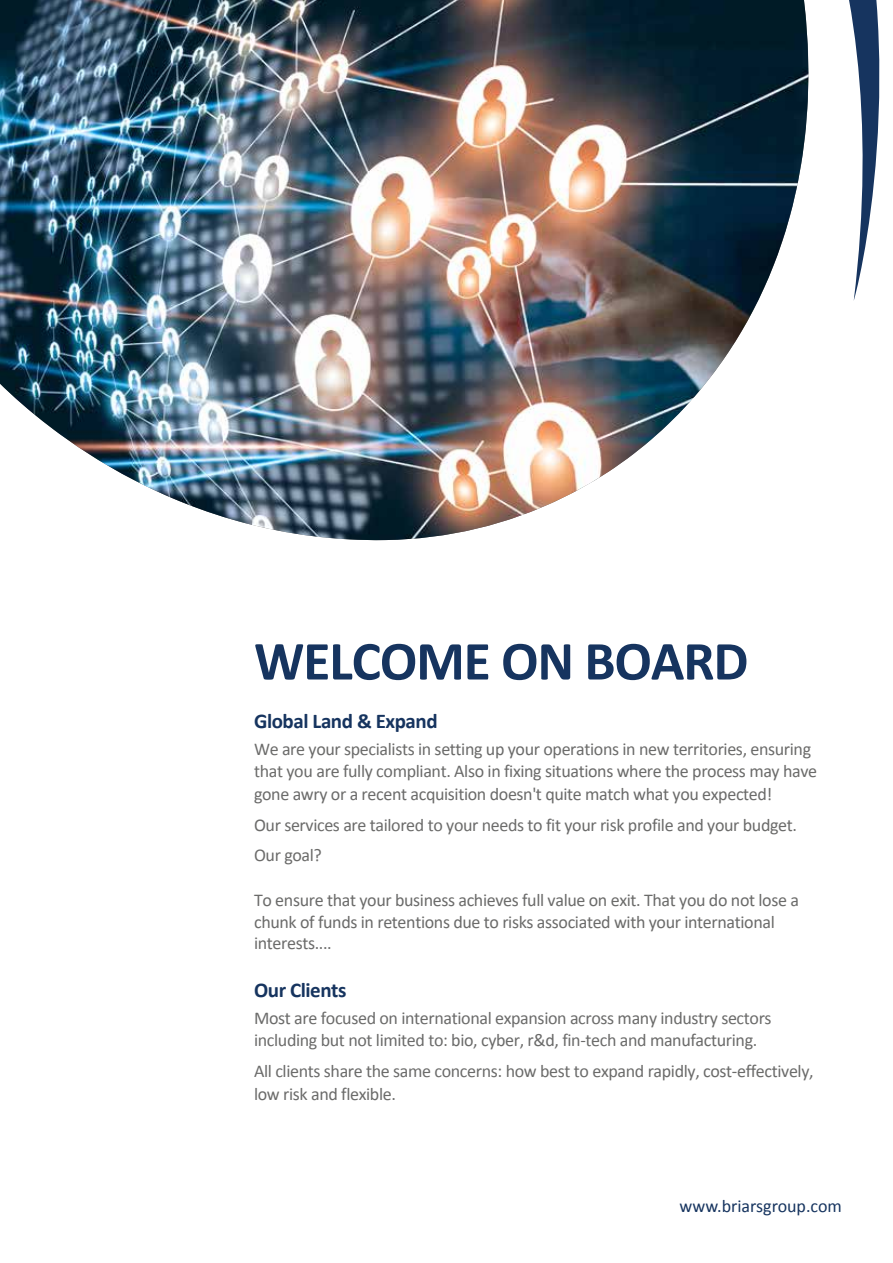
<style>
.page{position:relative;width:893px;height:1263px;background:#fff}
.page>*{position:absolute;margin:0;border:0;box-sizing:border-box;transform-origin:0 0}
.t1{font:700 55.5px "Calibri";letter-spacing:-.02em;color:#16345f}
.t2{font:700 21px "Calibri";letter-spacing:-.02em;color:#16345f}
.t3{font:18px/22.5px "Calibri";letter-spacing:-.02em;color:#6b6b6a}
.t4{font:18px "Calibri";color:#16345f}
</style>
<div class="page">
<svg style="left:853px;top:0;width:27px;height:301px"></svg>
<img style="left:0;top:0;width:809px;height:541px">
<h1 class="t1" style="left:254px;top:627px;width:496px">WELCOME ON BOARD</h1>
<p class="t2" style="left:254px;top:706px;width:185px">Global Land &amp; Expand</p>
<p class="t3" style="left:254px;top:737px;width:565px">We are your specialists in setting up your operations in new territories, ensuring that you are fully compliant. Also in fixing situations where the process may have gone awry or a recent acquisition doesn't quite match what you expected!</p>
<p class="t3" style="left:254px;top:810px;width:544px;line-height:30.2px">Our services are tailored to your needs to fit your risk profile and your budget.<br>Our goal?</p>
<p class="t3" style="left:254px;top:889px;width:546px;line-height:21.6px">To ensure that your business achieves full value on exit. That you do not lose a chunk of funds in retentions due to risks associated with your international interests....</p>
<p class="t2" style="left:254px;top:977px;width:94px">Our Clients</p>
<p class="t3" style="left:254px;top:1006px;width:519px">Most are focused on international expansion across many industry sectors including but not limited to: bio, cyber, r&amp;d, fin-tech and manufacturing.</p>
<p class="t3" style="left:254px;top:1060px;width:561px">All clients share the same concerns: how best to expand rapidly, cost-effectively, low risk and flexible.</p>
<p class="t4" style="left:680px;top:1194px;width:164px">www.briarsgroup.com</p>
</div>
